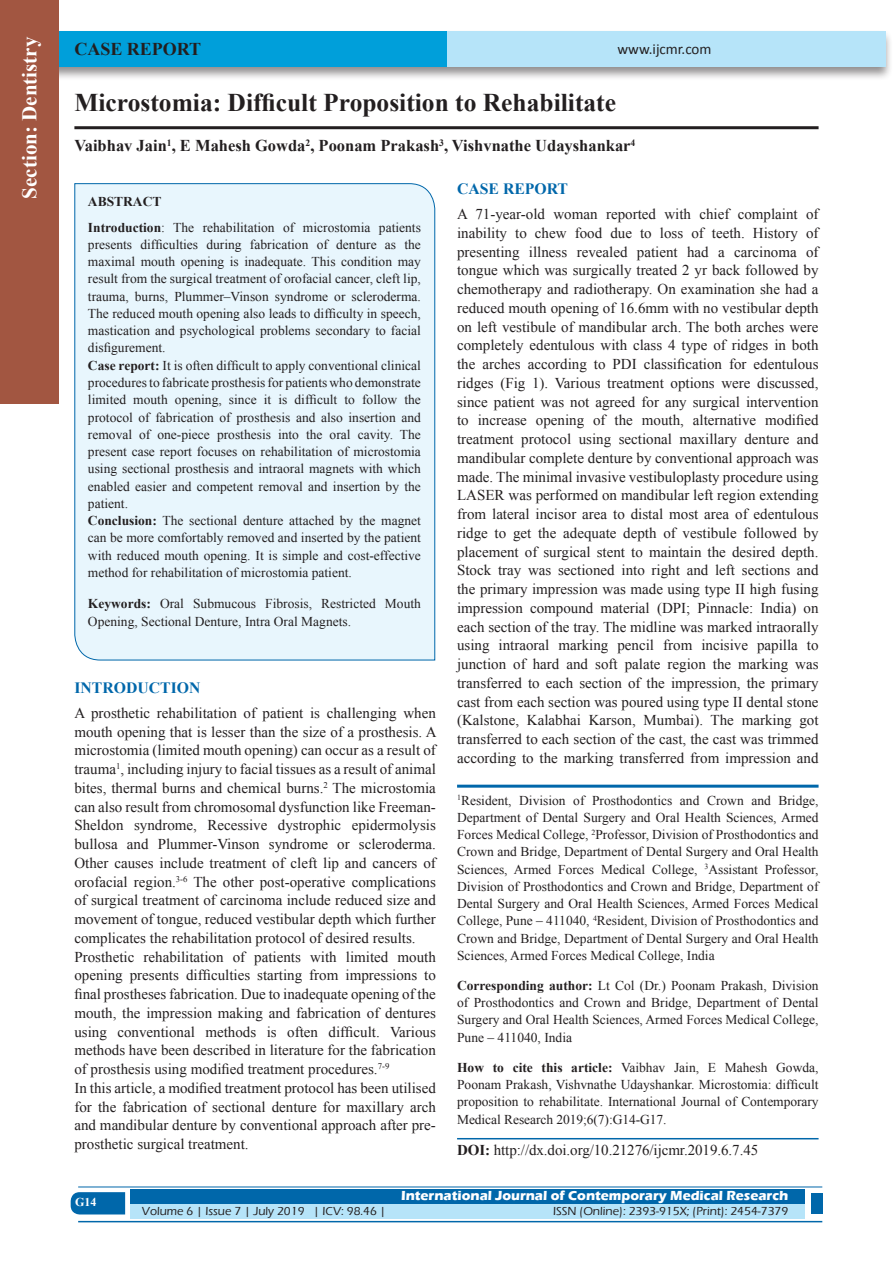
<style>
.page{position:relative;width:893px;height:1263px;background:#fff}
.page>*{position:absolute;margin:0;border:0;box-sizing:border-box;transform-origin:0 0}
.A_Title_New{font:700 25.5px "Times New Roman";color:#231f20}
.t1{font:700 21px "Times New Roman";color:#fff}
.AT_new{font:700 18px "Times New Roman";color:#231f20}
.AU-New{font:700 16.5px "Times New Roman";color:#231f20}
.t2{font:700 15.75px "Times New Roman";color:#0067aa}
.TX_New{font:15px/18.8px "Times New Roman";color:#231f20;text-align:justify}
.t3{font:15px "Calibri";color:#231f20}
.Affi_New{font:13.5px/17.2px "Times New Roman";color:#231f20}
.HTC_new{font:13.5px/17.5px "Times New Roman";letter-spacing:-.005em;color:#231f20;text-align:justify}
.Corresponding{font:13.5px/17.2px "Times New Roman";color:#231f20;text-align:justify}
.t4{font:700 13.5px "Eras ITC";color:#fff}
.t5{font:500 12px "Eras ITC";color:#231f20}
.t6{font:700 12px "Times New Roman";color:#fff}
.s1{font-weight:700}
</style>
<div class="page">
<div style="left:19px;top:29px;width:874px;height:52px;background:#231f20;opacity:.5"></div>
<div style="left:28px;top:31px;width:857px;height:35px;background:#b6e4f9"></div>
<div style="left:28px;top:31px;width:418px;height:35px;background:#009fda"></div>
<div style="left:0;top:0;width:59px;height:404px;background:#a25641"></div>
<svg style="left:71px;top:1192px;width:54px;height:22px"></svg>
<div style="left:130px;top:1189px;width:674px;height:15px;background:#0067aa"></div>
<div style="left:130px;top:1204px;width:674px;height:15px;background:#b6e4f9"></div>
<hr style="left:78px;top:1186px;width:744px;height:1px;background:#0067aa">
<hr style="left:78px;top:1221px;width:744px;height:1px;background:#0067aa">
<div style="left:811px;top:1193px;width:11px;height:21px;background:#0067aa"></div>
<hr style="left:74px;top:126px;width:745px;height:3px;background:#231f20">
<div style="left:74px;top:183px;width:361px;height:478px;background:#e8f6fd"></div>
<hr style="left:457px;top:785px;width:362px;height:3px;background:#0067aa">
<hr style="left:457px;top:1138px;width:362px;height:1px;background:#0067aa">
<h2 class="t1" style="left:15px;top:198px;width:163px;rotate:-90deg">Section: Dentistry</h2>
<p class="AT_new" style="left:74px;top:36px;width:128px">CASE REPORT</p>
<p class="t3" style="left:617px;top:40px;width:96px">www.ijcmr.com</p>
<p class="A_Title_New" style="left:74px;top:85px;width:543px">Microstomia: Difficult Proposition to Rehabilitate</p>
<p class="AU-New" style="left:74px;top:134px;width:562px">Vaibhav Jain<sup>1</sup>, E Mahesh Gowda<sup>2</sup>, Poonam Prakash<sup>3</sup>, Vishvnathe Udayshankar<sup>4</sup></p>
<p class="Affi_New" style="left:88px;top:188px;width:335px;line-height:25.8px"><span class="s1">ABSTRACT<br>Introduction</span>: The rehabilitation of microstomia patients</p>
<p class="Affi_New" style="left:88px;top:236px;width:335px">presents difficulties during fabrication of denture as the maximal mouth opening is inadequate. This condition may result from the surgical treatment of orofacial cancer, cleft lip, trauma, burns, Plummer–Vinson syndrome or scleroderma.<br>The reduced mouth opening also leads to difficulty in speech, mastication and psychological problems secondary to facial disfigurement.<br><span class="s1">Case report:</span> It is often difficult to apply conventional clinical procedures to fabricate prosthesis for patients who demonstrate limited mouth opening, since it is difficult to follow the protocol of fabrication of prosthesis and also insertion and removal of one-piece prosthesis into the oral cavity. The present case report focuses on rehabilitation of microstomia using sectional prosthesis and intraoral magnets with which enabled easier and competent removal and insertion by the patient.<br><span class="s1">Conclusion:</span> The sectional denture attached by the magnet can be more comfortably removed and inserted by the patient with reduced mouth opening. It is simple and cost-effective method for rehabilitation of microstomia patient.</p>
<p class="Affi_New" style="left:88px;top:594px;width:335px;line-height:18px"><span class="s1">Keywords:</span> Oral Submucous Fibrosis, Restricted Mouth<br>Opening, Sectional Denture, Intra Oral Magnets.</p>
<h1 class="t2" style="left:74px;top:676px;width:127px">INTRODUCTION</h1>
<p class="TX_New" style="left:74px;top:703px;width:364px">A prosthetic rehabilitation of patient is challenging when mouth opening that is lesser than the size of a prosthesis. A microstomia (limited mouth opening) can occur as a result of trauma<sup>1</sup>, including injury to facial tissues as a result of animal bites, thermal burns and chemical burns.<sup>2</sup> The microstomia can also result from chromosomal dysfunction like Freeman-Sheldon syndrome, Recessive dystrophic epidermolysis bullosa and Plummer-Vinson syndrome or scleroderma.<br>Other causes include treatment of cleft lip and cancers of orofacial region.<sup>3-6</sup> The other post-operative complications of surgical treatment of carcinoma include reduced size and movement of tongue, reduced vestibular depth which further complicates the rehabilitation protocol of desired results.</p>
<p class="TX_New" style="left:74px;top:947px;width:363px">Prosthetic rehabilitation of patients with limited mouth opening presents difficulties starting from impressions to final prostheses fabrication. Due to inadequate opening of the mouth, the impression making and fabrication of dentures using conventional methods is often difficult. Various methods have been described in literature for the fabrication of prosthesis using modified treatment procedures.<sup>7-9</sup></p>
<p class="TX_New" style="left:74px;top:1078px;width:363px">In this article, a modified treatment protocol has been utilised for the fabrication of sectional denture for maxillary arch and mandibular denture by conventional approach after pre&shy;prosthetic surgical treatment.</p>
<h1 class="t2" style="left:457px;top:178px;width:113px">CASE REPORT</h1>
<p class="TX_New" style="left:457px;top:204px;width:363px">A 71-year-old woman reported with chief complaint of inability to chew food due to loss of teeth. History of presenting illness revealed patient had a carcinoma of tongue which was surgically treated 2 yr back followed by chemotherapy and radiotherapy. On examination she had a reduced mouth opening of 16.6mm with no vestibular depth on left vestibule of mandibular arch. The both arches were completely edentulous with class 4 type of ridges in both the arches according to PDI classification for edentulous ridges (Fig 1). Various treatment options were discussed, since patient was not agreed for any surgical intervention to increase opening of the mouth, alternative modified treatment protocol using sectional maxillary denture and mandibular complete denture by conventional approach was made. The minimal invasive vestibuloplasty procedure using LASER was performed on mandibular left region extending from lateral incisor area to distal most area of edentulous ridge to get the adequate depth of vestibule followed by placement of surgical stent to maintain the desired depth.<br>Stock tray was sectioned into right and left sections and the primary impression was made using type II high fusing impression compound material (DPI; Pinnacle: India) on each section of the tray. The midline was marked intraorally using intraoral marking pencil from incisive papilla to junction of hard and soft palate region the marking was transferred to each section of the impression, the primary cast from each section was poured using type II dental stone (Kalstone, Kalabhai Karson, Mumbai). The marking got transferred to each section of the cast, the cast was trimmed according to the marking transferred from impression and</p>
<p class="Affi_New" style="left:457px;top:791px;width:363px;text-align:justify"><sup>1</sup>Resident, Division of Prosthodontics and Crown and Bridge, Department of Dental Surgery and Oral Health Sciences, Armed Forces Medical College, <sup>2</sup>Professor, Division of Prosthodontics and Crown and Bridge, Department of Dental Surgery and Oral Health Sciences, Armed Forces Medical College, <sup>3</sup>Assistant Professor, Division of Prosthodontics and Crown and Bridge, Department of Dental Surgery and Oral Health Sciences, Armed Forces Medical College, Pune – 411040, <sup>4</sup>Resident, Division of Prosthodontics and Crown and Bridge, Department of Dental Surgery and Oral Health Sciences, Armed Forces Medical College, India</p>
<p class="Corresponding" style="left:457px;top:976px;width:363px"><span class="s1">Corresponding author:</span> Lt Col (Dr.) Poonam Prakash, Division of Prosthodontics and Crown and Bridge, Department of Dental Surgery and Oral Health Sciences, Armed Forces Medical College, Pune – 411040, India</p>
<p class="HTC_new" style="left:457px;top:1058px;width:363px"><span class="s1">How to cite this article:</span> Vaibhav Jain, E Mahesh Gowda, Poonam Prakash, Vishvnathe Udayshankar. Microstomia: difficult proposition to rehabilitate. International Journal of Contemporary Medical Research 2019;6(7):G14-G17.</p>
<p class="TX_New" style="left:457px;top:1140px;width:303px"><span class="s1">DOI:</span> http://dx.doi.org/10.21276/ijcmr.2019.6.7.45</p>
<h4 class="t6" style="left:75px;top:1194px;width:23px">G14</h4>
<p class="t4" style="left:401px;top:1188px;width:389px">International Journal of Contemporary Medical Research</p>
<p class="t5" style="left:142px;top:1204px;width:246px">Volume 6 | Issue 7 | July 2019 | ICV: 98.46 |</p>
<p class="t5" style="left:553px;top:1204px;width:237px">ISSN (Online): 2393-915X; (Print): 2454-7379</p>
</div>
